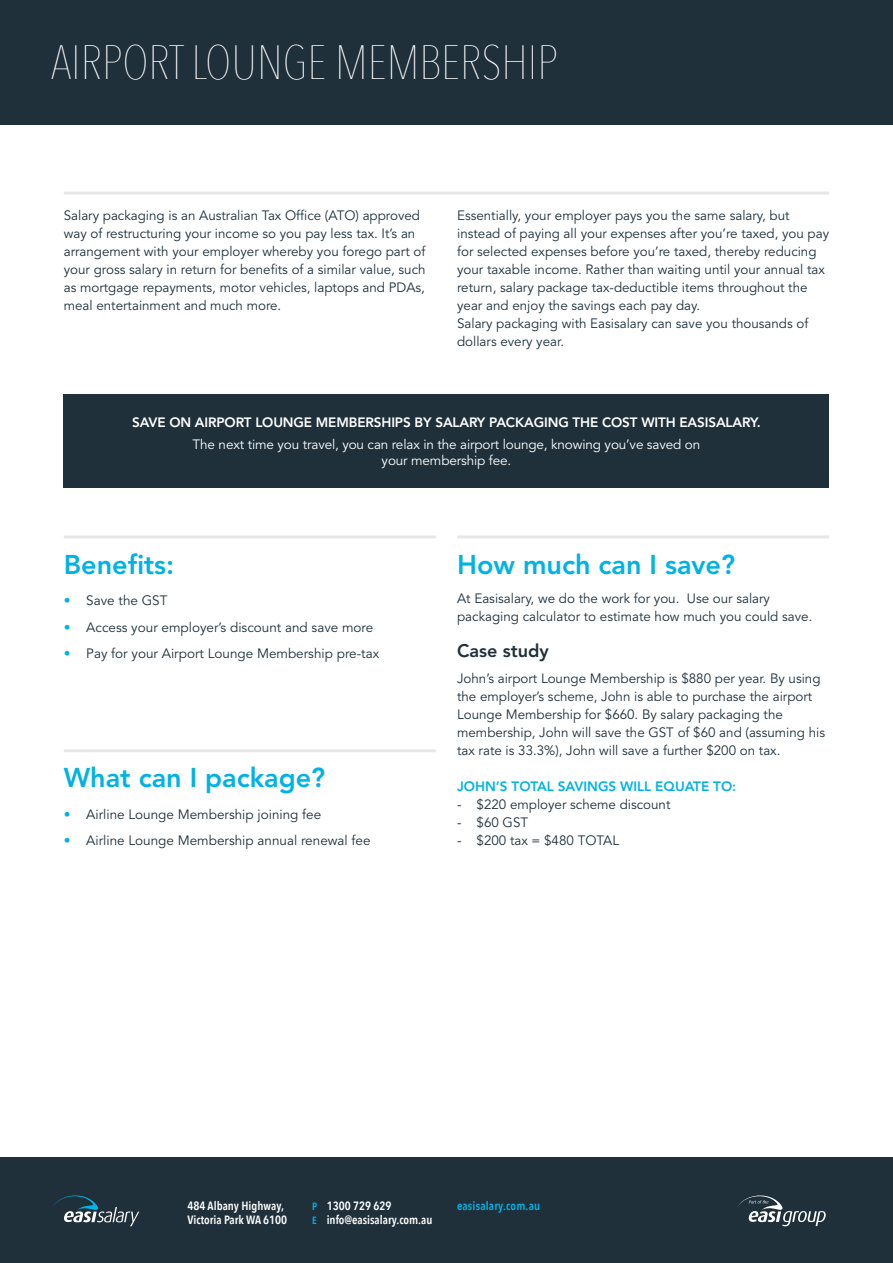
<style>
.page{position:relative;width:893px;height:1263px;background:#fff}
.page>*{position:absolute;margin:0;border:0;box-sizing:border-box;transform-origin:0 0}
.t1{font:200 48px "Avenir Next Condensed";color:#fff}
.field_style{font:800 27px "Avenir";color:#00b3e4}
.field_style-2{font:800 18px "Avenir";color:#1f303b}
.field_style-3{font:13.5px/18px "Avenir";color:#1f303b}
.field_style-4{font:13.5px/16.2px "Avenir";letter-spacing:-.01em;color:#fff;text-align:center}
.field_style-5{font:800 13.5px "Avenir";letter-spacing:-.01em;color:#fff}
.field_style-6{font:800 13.5px "Avenir";color:#00b3e4}
.t2{font:600 12px/14.4px "Avenir Next Condensed";color:#fff}
.t3{font:600 12px "Avenir Next Condensed";letter-spacing:.015em;color:#00b3e4}
.s1{font-weight:800;color:#00b3e4}
.s2{font-size:10.5px;color:#00b3e4}
</style>
<div class="page">
<div style="left:0;top:0;width:893px;height:124px;background:#1f303b"></div>
<div style="left:0;top:1158px;width:893px;height:105px;background:#1f303b"></div>
<svg style="left:738px;top:1195px;width:88px;height:31px"></svg>
<svg style="left:53px;top:1195px;width:86px;height:31px"></svg>
<hr style="left:64px;top:192px;width:765px;height:3px;background:#e6e7e9">
<div style="left:64px;top:394px;width:765px;height:94px;background:#1f303b"></div>
<hr style="left:64px;top:535px;width:372px;height:3px;background:#e6e7e9">
<hr style="left:64px;top:749px;width:372px;height:3px;background:#e6e7e9">
<hr style="left:457px;top:535px;width:372px;height:3px;background:#e6e7e9">
<h1 class="t1" style="left:51px;top:34px;width:508px">AIRPORT LOUNGE MEMBERSHIP</h1>
<p class="field_style-3" style="left:64px;top:206px;width:363px">Salary packaging is an Australian Tax Office (ATO) approved way of restructuring your income so you pay less tax. It’s an arrangement with your employer whereby you forego part of your gross salary in return for benefits of a similar value, such as mortgage repayments, motor vehicles, laptops and PDAs, meal entertainment and much more.</p>
<p class="field_style-3" style="left:457px;top:206px;width:374px">Essentially, your employer pays you the same salary, but instead of paying all your expenses after you’re taxed, you pay for selected expenses before you’re taxed, thereby reducing your taxable income. Rather than waiting until your annual tax return, salary package tax-deductible items throughout the year and enjoy the savings each pay day.</p>
<p class="field_style-3" style="left:457px;top:314px;width:353px">Salary packaging with Easisalary can save you thousands of dollars every year.</p>
<p class="field_style-5" style="left:132px;top:414px;width:630px">SAVE ON AIRPORT LOUNGE MEMBERSHIPS BY SALARY PACKAGING THE COST WITH EASISALARY.</p>
<p class="field_style-4" style="left:193px;top:437px;width:509px">The next time you travel, you can relax in the airport lounge, knowing you’ve saved on your membership fee.</p>
<p class="field_style" style="left:64px;top:548px;width:112px">Benefits:</p>
<p class="field_style-3" style="left:64px;top:592px;width:105px"><span class="s1">•</span> Save the GST</p>
<p class="field_style-3" style="left:64px;top:618px;width:311px"><span class="s1">•</span> Access your employer’s discount and save more</p>
<p class="field_style-3" style="left:64px;top:645px;width:317px"><span class="s1">•</span> Pay for your Airport Lounge Membership pre-tax</p>
<p class="field_style" style="left:64px;top:762px;width:263px">What can I package?</p>
<p class="field_style-3" style="left:64px;top:806px;width:259px"><span class="s1">•</span> Airline Lounge Membership joining fee</p>
<p class="field_style-3" style="left:64px;top:832px;width:308px"><span class="s1">•</span> Airline Lounge Membership annual renewal fee</p>
<p class="field_style" style="left:457px;top:548px;width:279px">How much can I save?</p>
<p class="field_style-3" style="left:457px;top:590px;width:357px">At Easisalary, we do the work for you. Use our salary packaging calculator to estimate how much you could save.</p>
<p class="field_style-2" style="left:457px;top:640px;width:93px">Case study</p>
<p class="field_style-3" style="left:457px;top:670px;width:369px">John’s airport Lounge Membership is $880 per year. By using the employer’s scheme, John is able to purchase the airport Lounge Membership for $660. By salary packaging the membership, John will save the GST of $60 and (assuming his tax rate is 33.3%), John will save a further $200 on tax.</p>
<p class="field_style-6" style="left:457px;top:779px;width:281px">JOHN’S TOTAL SAVINGS WILL EQUATE TO:</p>
<p class="field_style-3" style="left:457px;top:796px;width:215px">- $220 employer scheme discount</p>
<p class="field_style-3" style="left:457px;top:814px;width:73px">- $60 GST</p>
<p class="field_style-3" style="left:457px;top:832px;width:163px">- $200 tax = $480 TOTAL</p>
<p class="t2" style="left:188px;top:1198px;width:101px">484 Albany Highway,<br>Victoria Park WA 6100</p>
<p class="t2" style="left:312px;top:1198px;width:81px"><span class="s2">P</span> 1300 729 629</p>
<p class="t3" style="left:457px;top:1195px;width:85px">easisalary.com.au</p>
<p class="t2" style="left:312px;top:1212px;width:122px"><span class="s2">E</span> info@easisalary.com.au</p>
</div>
